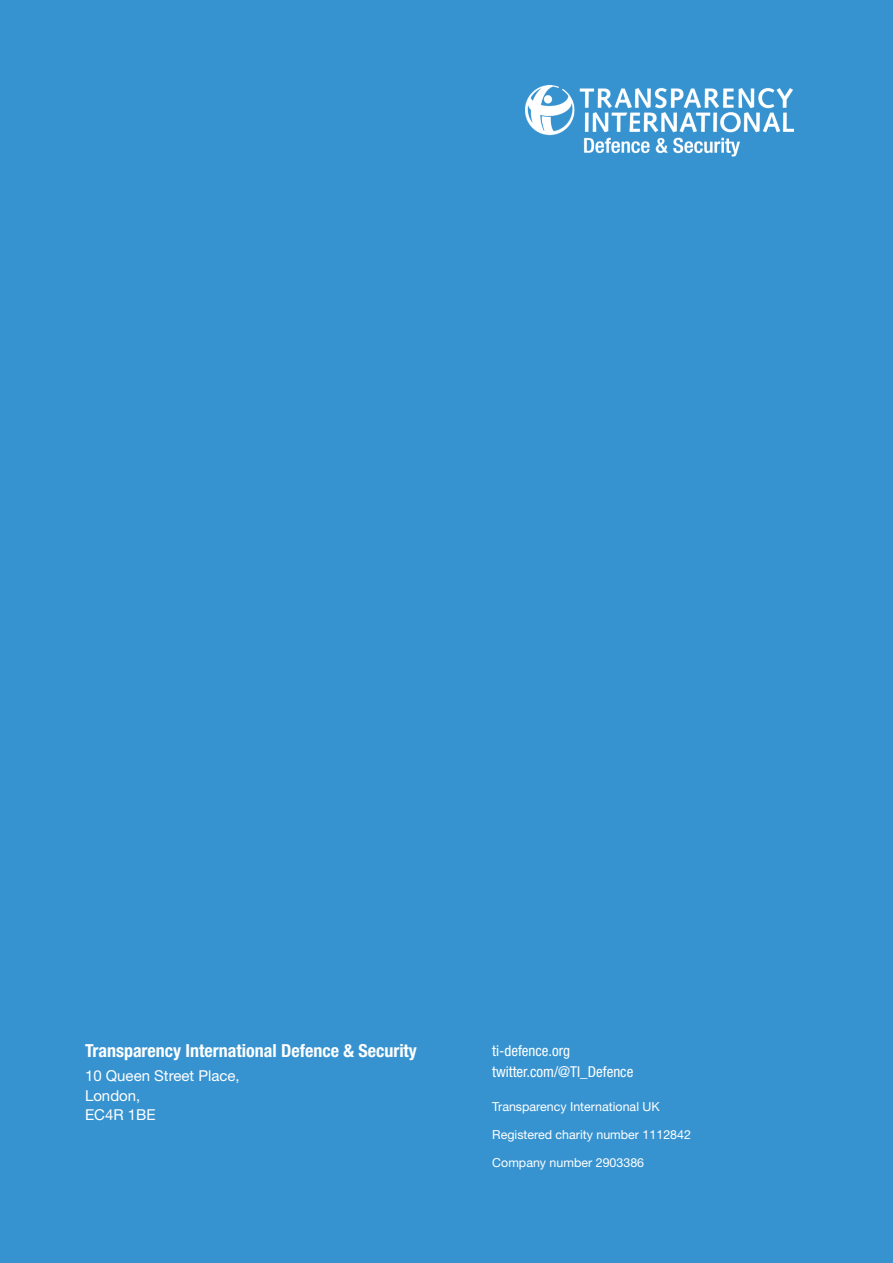
<style>
.page{position:relative;width:893px;height:1263px;background:#3793d0}
.page>*{position:absolute;margin:0;border:0;box-sizing:border-box;transform-origin:0 0}
.Intro_Blue_Condensed{font:700 condensed 18px "Helvetica Neue";color:#fff}
.Body_Copy_white{font:condensed 15px "Helvetica Neue";color:#fff}
.Body_Copy_white-2{font:15px/19.5px "Helvetica Neue";color:#fff}
.Body_Copy_white-3{font:12.45px "Helvetica Neue";color:#fff}
</style>
<div class="page">
<img style="left:525px;top:85px;width:268px;height:71px">
<p class="Intro_Blue_Condensed" style="left:85px;top:1039px;width:333px">Transparency International Defence &amp; Security</p>
<p class="Body_Copy_white-2" style="left:85px;top:1066px;width:156px">10 Queen Street Place,<br>London,<br>EC4R 1BE</p>
<p class="Body_Copy_white" style="left:492px;top:1042px;width:80px">ti-defence.org</p>
<p class="Body_Copy_white" style="left:492px;top:1063px;width:143px">twitter.com/@TI_Defence</p>
<p class="Body_Copy_white-3" style="left:492px;top:1099px;width:169px">Transparency International UK</p>
<p class="Body_Copy_white-3" style="left:492px;top:1127px;width:200px">Registered charity number 1112842</p>
<p class="Body_Copy_white-3" style="left:492px;top:1155px;width:154px">Company number 2903386</p>
</div>
